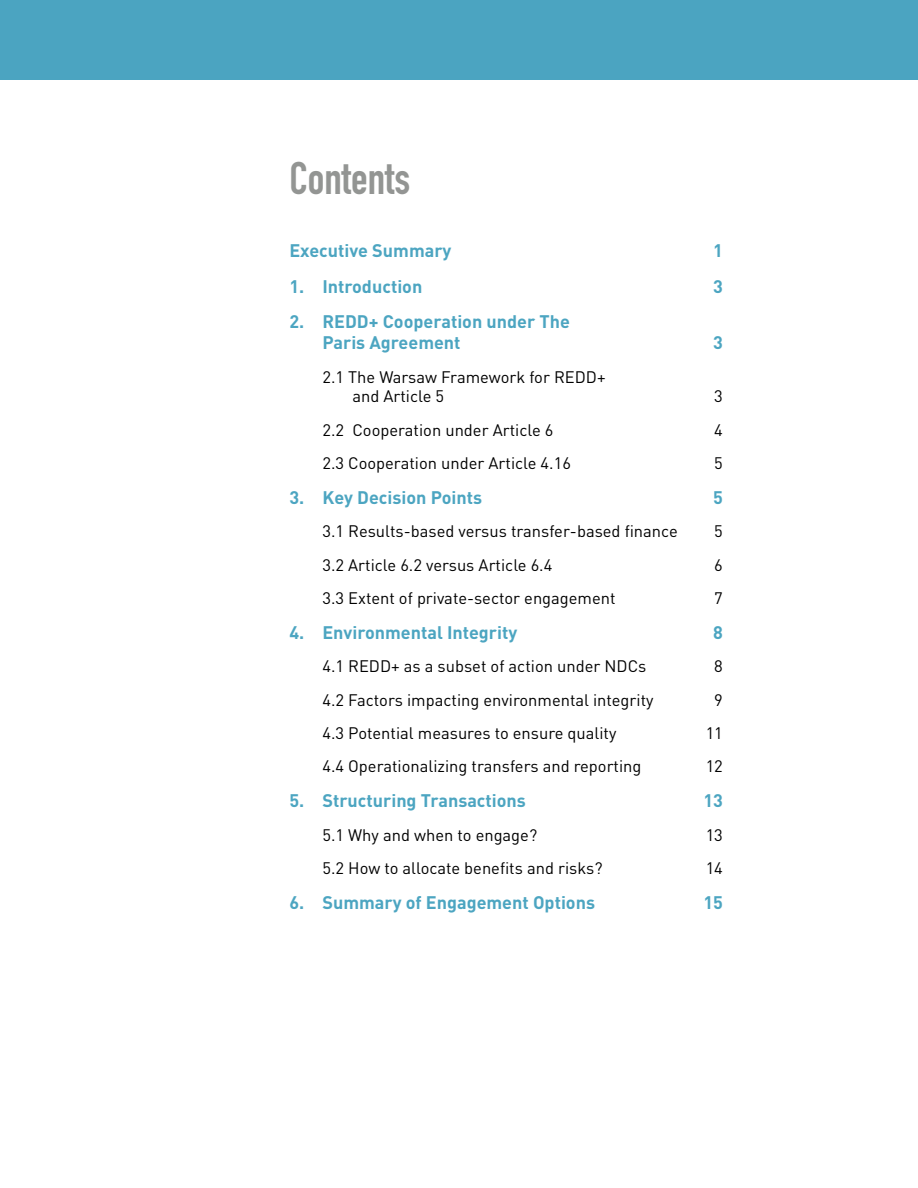
<style>
.page{position:relative;width:918px;height:1188px;background:#fff}
.page>*{position:absolute;margin:0;border:0;box-sizing:border-box;transform-origin:0 0}
.t1{font:700 45px "DIN Condensed";color:#939593}
.t2{font:700 18px/21.6px "DIN";color:#4ca5c1}
.t3{font:16.5px/19.8px "DIN";color:#000}
</style>
<div class="page">
<div style="left:0;top:0;width:918px;height:80px;background:#4ba4c1"></div>
<h1 class="t1" style="left:289px;top:162px;width:122px">Contents</h1>
<p class="t2" style="left:289px;top:242px;width:164px">Executive Summary</p>
<p class="t2" style="left:713px;top:242px;width:11px">1</p>
<p class="t2" style="left:289px;top:277px;width:134px">1. Introduction</p>
<p class="t2" style="left:713px;top:277px;width:11px">3</p>
<p class="t2" style="left:322px;top:312px;width:249px;text-indent:-33px">2. REDD+ Cooperation under The<br>Paris Agreement</p>
<p class="t2" style="left:713px;top:334px;width:11px">3</p>
<p class="t3" style="left:352px;top:369px;width:255px;text-indent:-30px">2.1 The Warsaw Framework for REDD+ and Article 5</p>
<p class="t3" style="left:714px;top:388px;width:10px">3</p>
<p class="t3" style="left:322px;top:422px;width:233px">2.2 Cooperation under Article 6</p>
<p class="t3" style="left:714px;top:422px;width:10px">4</p>
<p class="t3" style="left:322px;top:455px;width:250px">2.3 Cooperation under Article 4.16</p>
<p class="t3" style="left:714px;top:455px;width:10px">5</p>
<p class="t2" style="left:289px;top:489px;width:194px">3. Key Decision Points</p>
<p class="t2" style="left:713px;top:489px;width:11px">5</p>
<p class="t3" style="left:322px;top:523px;width:357px">3.1 Results-based versus transfer-based finance</p>
<p class="t3" style="left:714px;top:523px;width:10px">5</p>
<p class="t3" style="left:322px;top:557px;width:231px">3.2 Article 6.2 versus Article 6.4</p>
<p class="t3" style="left:714px;top:557px;width:10px">6</p>
<p class="t3" style="left:322px;top:590px;width:295px">3.3 Extent of private-sector engagement</p>
<p class="t3" style="left:714px;top:590px;width:10px">7</p>
<p class="t2" style="left:289px;top:624px;width:229px">4. Environmental Integrity</p>
<p class="t2" style="left:713px;top:624px;width:11px">8</p>
<p class="t3" style="left:322px;top:658px;width:325px">4.1 REDD+ as a subset of action under NDCs</p>
<p class="t3" style="left:714px;top:658px;width:10px">8</p>
<p class="t3" style="left:322px;top:692px;width:333px">4.2 Factors impacting environmental integrity</p>
<p class="t3" style="left:714px;top:692px;width:10px">9</p>
<p class="t3" style="left:322px;top:725px;width:296px">4.3 Potential measures to ensure quality</p>
<p class="t3" style="left:706px;top:725px;width:19px">11</p>
<p class="t3" style="left:322px;top:758px;width:321px">4.4 Operationalizing transfers and reporting</p>
<p class="t3" style="left:706px;top:758px;width:19px">12</p>
<p class="t2" style="left:289px;top:792px;width:238px">5. Structuring Transactions</p>
<p class="t2" style="left:703px;top:792px;width:21px">13</p>
<p class="t3" style="left:322px;top:827px;width:216px">5.1 Why and when to engage?</p>
<p class="t3" style="left:706px;top:827px;width:19px">13</p>
<p class="t3" style="left:322px;top:860px;width:282px">5.2 How to allocate benefits and risks?</p>
<p class="t3" style="left:706px;top:860px;width:19px">14</p>
<p class="t2" style="left:289px;top:894px;width:307px">6. Summary of Engagement Options</p>
<p class="t2" style="left:703px;top:894px;width:21px">15</p>
</div>
